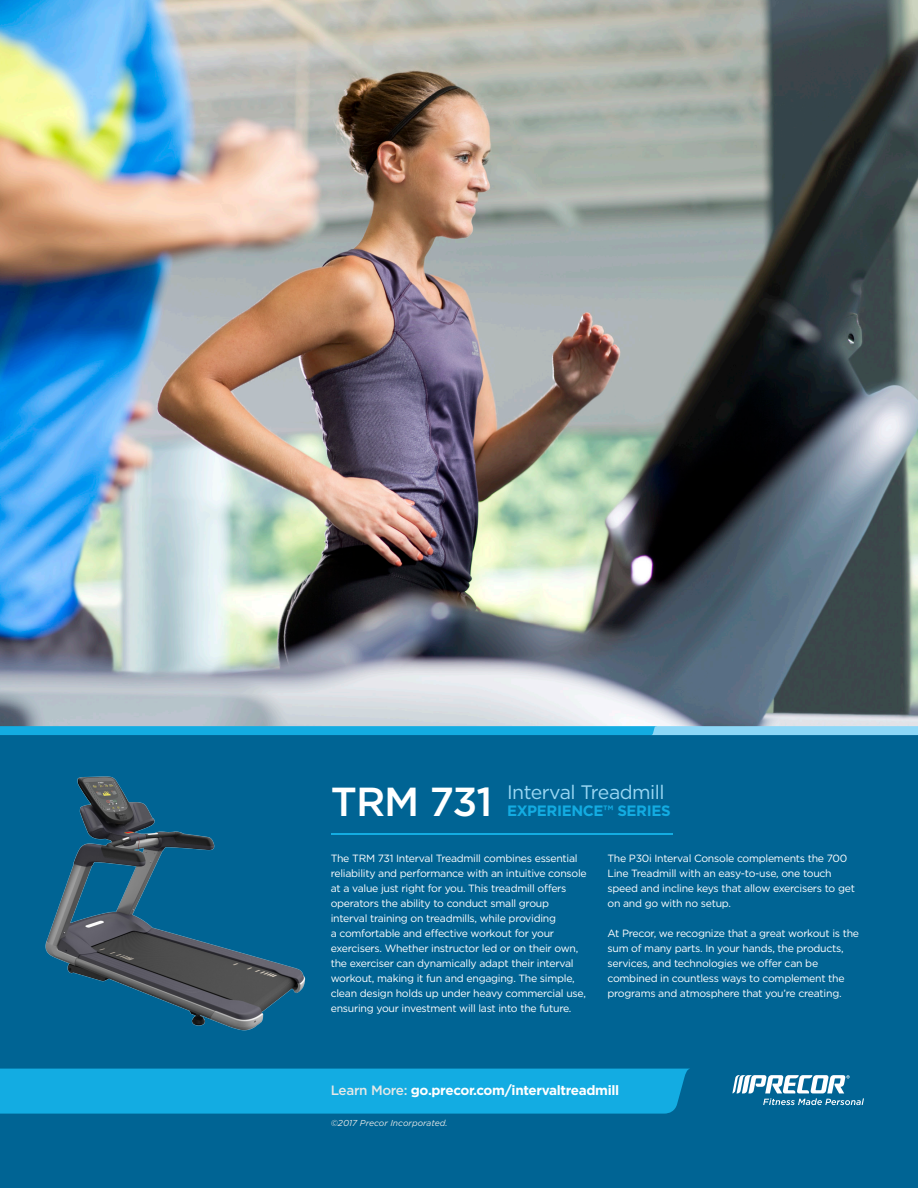
<style>
.page{position:relative;width:918px;height:1188px;background:#006494}
.page>*{position:absolute;margin:0;border:0;box-sizing:border-box;transform-origin:0 0}
.t1{font:500 40.5px "Gotham";letter-spacing:-.025em;color:#fff}
.t2{font:19.5px "Gotham";letter-spacing:-.025em;color:#9ad7f3}
.t3{font:700 15px "Gotham";letter-spacing:-.025em;color:#13ace2}
.t4{font:700 13.5px "Gotham";letter-spacing:-.025em;color:#fff}
.t5{font:10.5px/15px "Gotham";letter-spacing:-.025em;color:#fff}
.t6{font:italic 8.7px "Gotham";color:#e5e8e7}
.s1{font-weight:500;color:#e5e8e7}
</style>
<div class="page">
<div style="left:0;top:1069px;width:689px;height:45px;background:#13ace2"></div>
<svg style="left:732px;top:1075px;width:132px;height:30px"></svg>
<img style="left:0;top:0;width:918px;height:726px">
<svg style="left:0;top:726px;width:918px;height:9px;background:#38b8e7"></svg>
<img style="left:45px;top:776px;width:261px;height:255px">
<hr style="left:331px;top:834px;width:341px;height:1px;background:#13ace2">
<p class="t1" style="left:331px;top:775px;width:163px">TRM 731</p>
<p class="t2" style="left:507px;top:780px;width:159px">Interval Treadmill</p>
<p class="t3" style="left:507px;top:801px;width:165px">EXPERIENCE™ SERIES</p>
<p class="t5" style="left:331px;top:850px;width:258px">The TRM 731 Interval Treadmill combines essential reliability and performance with an intuitive console at a value just right for you. This treadmill offers operators the ability to conduct small group interval training on treadmills, while providing<br>a comfortable and effective workout for your exercisers. Whether instructor led or on their own, the exerciser can dynamically adapt their interval workout, making it fun and engaging. The simple, clean design holds up under heavy commercial use, ensuring your investment will last into the future.</p>
<p class="t5" style="left:608px;top:850px;width:249px">The P30i Interval Console complements the 700<br>Line Treadmill with an easy-to-use, one touch speed and incline keys that allow exercisers to get on and go with no setup.</p>
<p class="t5" style="left:608px;top:925px;width:253px">At Precor, we recognize that a great workout is the sum of many parts. In your hands, the products, services, and technologies we offer can be combined in countless ways to complement the programs and atmosphere that you’re creating.</p>
<p class="t4" style="left:331px;top:1081px;width:290px"><span class="s1">Learn More:</span> go.precor.com/intervaltreadmill</p>
<p class="t6" style="left:331px;top:1117px;width:118px">©2017 Precor Incorporated.</p>
</div>
